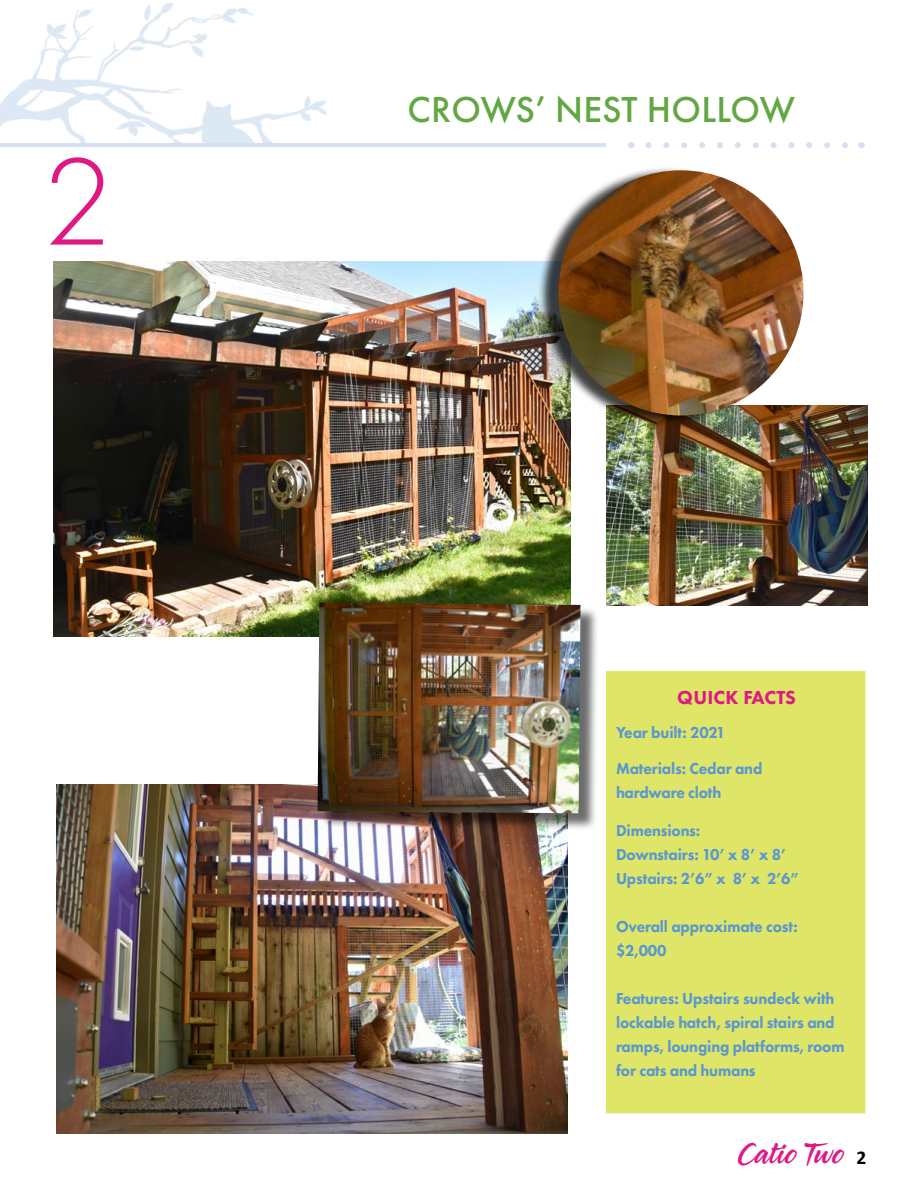
<style>
.page{position:relative;width:918px;height:1188px;background:#fff}
.page>*{position:absolute;margin:0;border:0;box-sizing:border-box;transform-origin:0 0}
.t1{font:300 129px "Futura PT";color:#de1983}
.t2{font:500 37.5px "Futura PT";letter-spacing:.01em;color:#62a744}
.t3{font:30px "Midnight Drive";letter-spacing:.01em;color:#de1983}
.t4{font:800 19.5px "Futura PT";letter-spacing:.01em;color:#de1983}
.t5{font:700 19.5px "Calibri";color:#000}
.t6{font:800 16.5px/24px "Futura PT";letter-spacing:-.01em;color:#5a97d1;scale:.95 1}
</style>
<div class="page">
<div style="left:606px;top:671px;width:259px;height:442px;background:#dfe567"></div>
<img style="left:53px;top:261px;width:518px;height:376px">
<img style="left:606px;top:406px;width:261px;height:200px">
<img style="left:56px;top:785px;width:511px;height:349px">
<div style="left:537px;top:167px;width:261px;height:260px;background:#000;opacity:.75"></div>
<img style="left:558px;top:170px;width:246px;height:246px;border-radius:123px">
<div style="left:320px;top:605px;width:279px;height:226px;background:#000;opacity:.58"></div>
<img style="left:318px;top:603px;width:262px;height:210px">
<img style="left:0;top:3px;width:326px;height:140px">
<hr style="left:0;top:143px;width:606px;height:4px;background:#d6e0f3">
<svg style="left:648px;top:142px;width:200px;height:6px"></svg>
<h1 class="t1" style="left:42px;top:128px;width:72px">2</h1>
<h2 class="t2" style="left:408px;top:87px;width:389px">CROWS’ NEST HOLLOW</h2>
<p class="t4" style="left:677px;top:685px;width:120px">QUICK FACTS</p>
<p class="t6" style="left:616px;top:715px;width:156px;line-height:36px">Year built: 2021<br>Materials: Cedar and</p>
<p class="t6" style="left:616px;top:781px;width:112px">hardware cloth</p>
<p class="t6" style="left:616px;top:818px;width:194px">Dimensions:<br>Downstairs: 10’ x 8’ x 8’<br>Upstairs: 2’6” x 8’ x 2’6”</p>
<p class="t6" style="left:616px;top:914px;width:193px">Overall approximate cost: $2,000</p>
<p class="t6" style="left:616px;top:986px;width:242px">Features: Upstairs sundeck with lockable hatch, spiral stairs and ramps, lounging platforms, room for cats and humans</p>
<h3 class="t3" style="left:736px;top:1137px;width:109px">Catio Two</h3>
<p class="t5" style="left:856px;top:1145px;width:11px">2</p>
</div>
